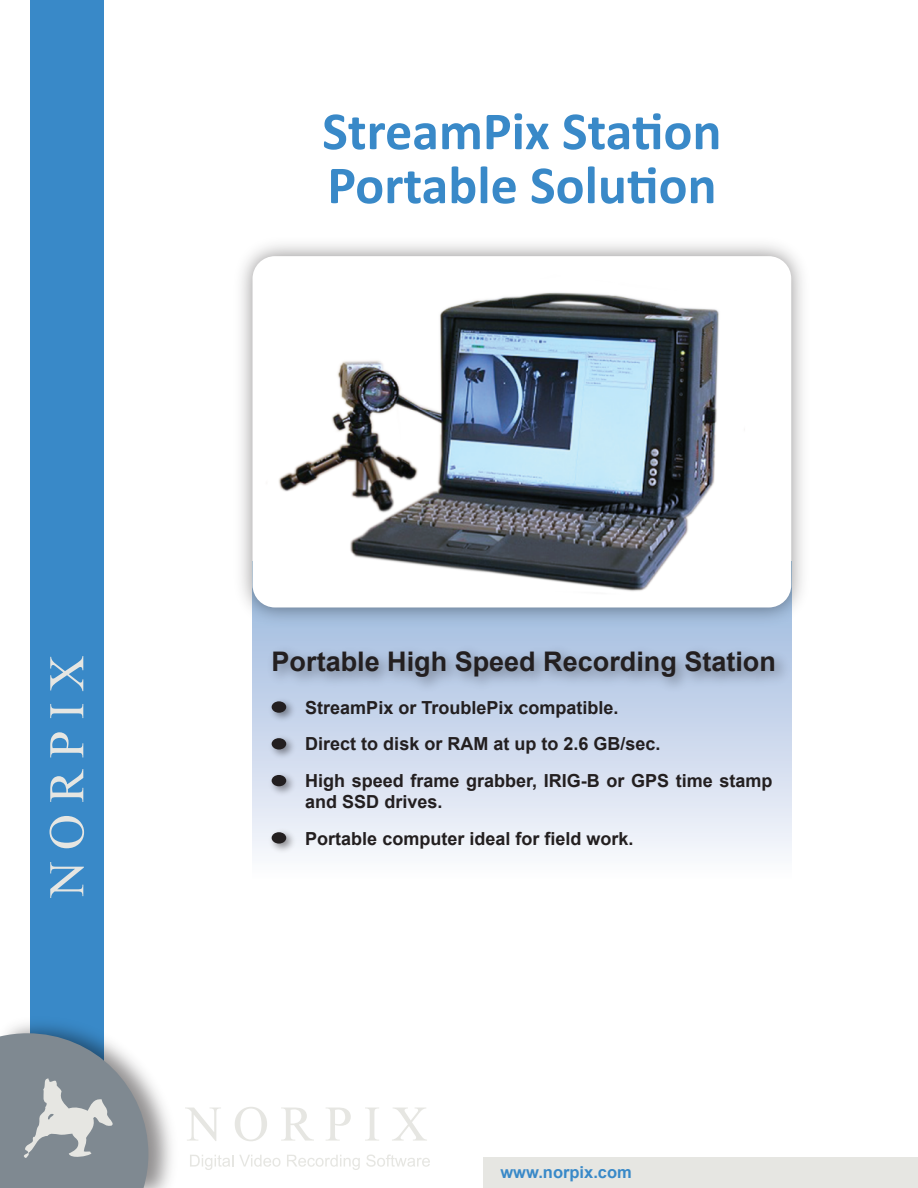
<style>
.page{position:relative;width:918px;height:1188px;background:#fff}
.page>*{position:absolute;margin:0;border:0;box-sizing:border-box;transform-origin:0 0}
.t1{font:700 54px/54px "Calibri";color:#3989c8}
.t2{font:700 27px "Arial";color:#231f20}
.t3{font:700 18px/36.6px "Arial";color:#231f20}
.t4{font:700 16.5px "Arial";color:#3989c8}
</style>
<div class="page">
<svg style="left:252px;top:633px;width:539px;height:221px;background:#d8e1f1"></svg>
<img style="left:241px;top:244px;width:562px;height:389px">
<div style="left:252px;top:256px;width:539px;height:352px;background:#fff;border-radius:22px"></div>
<img style="left:261px;top:637px;width:531px;height:65px">
<div style="left:30px;top:0;width:74px;height:1188px;background:#3989c8"></div>
<svg style="left:0;top:1033px;width:148px;height:155px;background:#929ba2"></svg>
<svg style="left:185px;top:1108px;width:36px;height:33px"></svg>
<svg style="left:235px;top:1107px;width:32px;height:34px"></svg>
<svg style="left:281px;top:1108px;width:33px;height:33px"></svg>
<svg style="left:326px;top:1108px;width:25px;height:33px"></svg>
<svg style="left:365px;top:1108px;width:14px;height:33px"></svg>
<svg style="left:392px;top:1108px;width:35px;height:33px"></svg>
<svg style="left:190px;top:1155px;width:43px;height:15px"></svg>
<svg style="left:239px;top:1155px;width:41px;height:12px"></svg>
<svg style="left:287px;top:1155px;width:73px;height:15px"></svg>
<svg style="left:366px;top:1155px;width:64px;height:12px"></svg>
<div style="left:483px;top:1158px;width:435px;height:30px;background:#e6e6e2"></div>
<img style="left:265px;top:732px;width:34px;height:31px">
<div style="left:272px;top:738px;width:14px;height:12px;background:#231f20;border-radius:50%"></div>
<img style="left:265px;top:695px;width:34px;height:31px">
<div style="left:272px;top:701px;width:14px;height:12px;background:#231f20;border-radius:50%"></div>
<img style="left:265px;top:768px;width:34px;height:31px">
<div style="left:272px;top:775px;width:14px;height:11px;background:#231f20;border-radius:50%"></div>
<img style="left:265px;top:826px;width:34px;height:28px">
<div style="left:272px;top:832px;width:14px;height:12px;background:#231f20;border-radius:50%"></div>
<img style="left:279px;top:292px;width:440px;height:299px">
<svg style="left:50px;top:862px;width:34px;height:36px"></svg>
<svg style="left:50px;top:816px;width:34px;height:32px"></svg>
<svg style="left:50px;top:769px;width:33px;height:33px"></svg>
<svg style="left:50px;top:732px;width:33px;height:25px"></svg>
<svg style="left:50px;top:704px;width:33px;height:14px"></svg>
<svg style="left:50px;top:656px;width:33px;height:35px"></svg>
<h1 class="t1" style="left:322px;top:104px;width:401px">StreamPix Station<br>Portable Solution</h1>
<h2 class="t2" style="left:272px;top:643px;width:506px">Portable High Speed Recording Station</h2>
<p class="t3" style="left:305px;top:690px;width:468px">StreamPix or TroublePix compatible.<br>Direct to disk or RAM at up to 2.6 GB/sec.<br>High speed frame grabber, IRIG-B or GPS time stamp</p>
<p class="t3" style="left:305px;top:784px;width:330px">and SSD drives.<br>Portable computer ideal for field work.</p>
<p class="t4" style="left:500px;top:1161px;width:133px">www.norpix.com</p>
</div>
